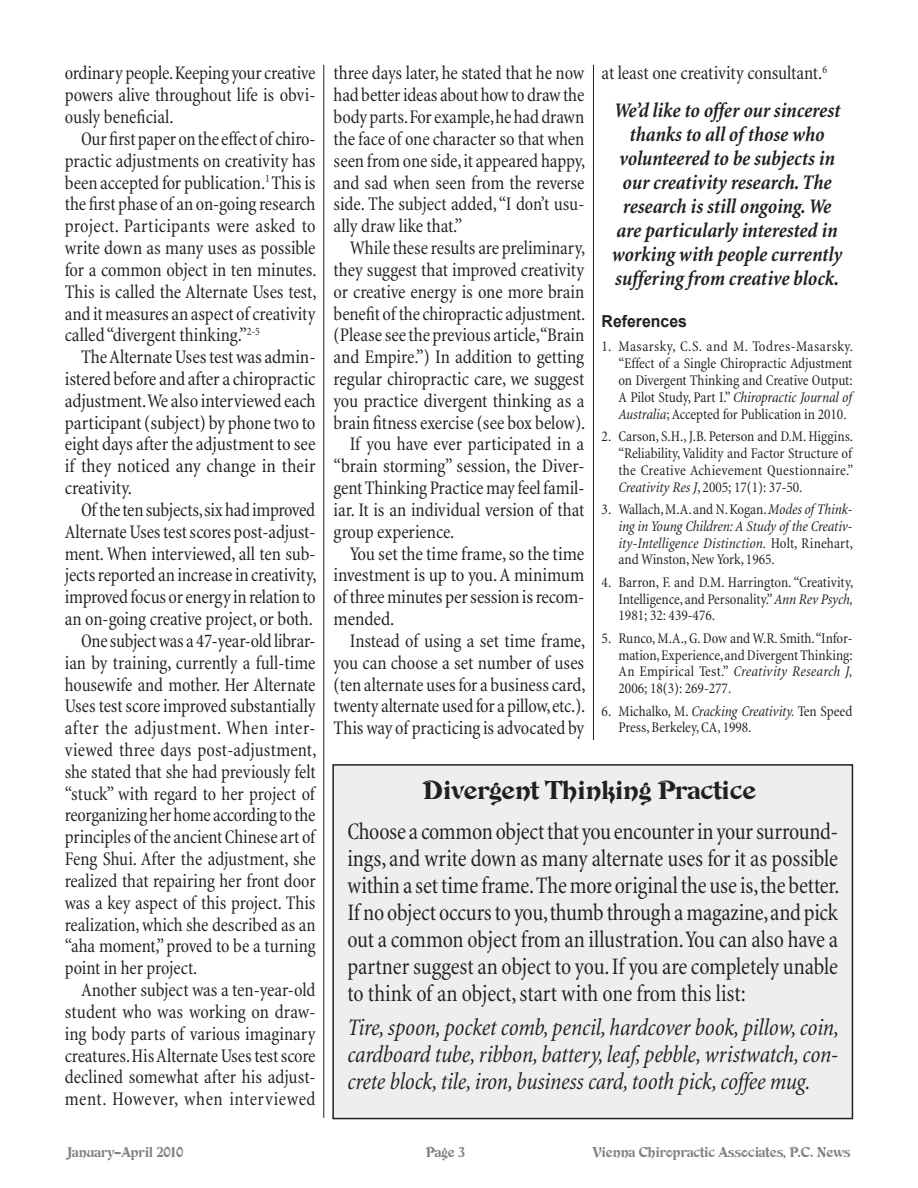
<style>
.page{position:relative;width:918px;height:1188px;background:#fff}
.page>*{position:absolute;margin:0;border:0;box-sizing:border-box;transform-origin:0 0}
.Body_Text{font:27px "De Vinne Orn D";color:#231f20}
.Body_Text-2{font:condensed 24px/27px "Minion";letter-spacing:-.005em;color:#231f20;text-align:justify;scale:.96 1}
.Body_Text-3{font:italic condensed 24px/27px "Minion";letter-spacing:-.01em;color:#231f20;text-align:justify}
.Body_Text-4{font:italic 700 condensed 21px/24px "Minion";letter-spacing:-.005em;color:#231f20;text-align:center}
.Body_Text-5{font:condensed 19.5px/21.9px "Minion";letter-spacing:-.005em;color:#231f20;text-align:justify}
.Subhead_3{font:700 16.5px "Arial";color:#231f20;scale:.96 1}
.References{font:condensed 15px/16.8px "Minion";color:#231f20;text-align:justify}
.References-2{font:italic condensed 15px/16.8px "Minion";color:#231f20;text-align:justify}
.t1{font:15px "De Vinne Orn D";color:#808285;scale:.9 1}
.s1{font-style:italic}
.s2{font-style:normal}
</style>
<div class="page">
<hr style="left:324px;top:65px;width:1px;height:1053px;background:#231f20">
<hr style="left:593px;top:65px;width:1px;height:1053px;background:#231f20">
<div style="left:575px;top:740px;width:45px;height:29px;background:#fff"></div>
<div style="left:333px;top:765px;width:519px;height:354px;background:#eeeeef"></div>
<div style="left:332px;top:764px;width:521px;height:355px;border:2px solid #231f20"></div>
<p class="Body_Text-5" style="left:65px;top:63px;width:252px">ordinary people. Keeping your creative powers alive throughout life is obvi&shy;ously beneficial.</p>
<p class="Body_Text-5" style="left:65px;top:128px;width:253px;text-indent:16px">Our first paper on the effect of chiro&shy;practic adjustments on creativity has been accepted for publication.<sup>1</sup> This is the first phase of an on-going research project. Participants were asked to write down as many uses as possible for a common object in ten minutes.<br>This is called the Alternate Uses test, and it measures an aspect of creativity called “divergent thinking.”<sup>2-5</sup></p>
<p class="Body_Text-5" style="left:65px;top:347px;width:252px;text-indent:16px">The Alternate Uses test was admin&shy;istered before and after a chiropractic adjustment. We also interviewed each participant (subject) by phone two to eight days after the adjustment to see if they noticed any change in their creativity.</p>
<p class="Body_Text-5" style="left:65px;top:499px;width:253px;text-indent:16px">Of the ten subjects, six had improved Alternate Uses test scores post-adjust&shy;ment. When interviewed, all ten sub&shy;jects reported an increase in creativity, improved focus or energy in relation to an on-going creative project, or both.</p>
<p class="Body_Text-5" style="left:65px;top:630px;width:253px;text-indent:16px">One subject was a 47-year-old librar&shy;ian by training, currently a full-time housewife and mother. Her Alternate Uses test score improved substantially after the adjustment. When inter&shy;viewed three days post-adjustment, she stated that she had previously felt “stuck” with regard to her project of reorganizing her home according to the principles of the ancient Chinese art of Feng Shui. After the adjustment, she realized that repairing her front door was a key aspect of this project. This realization, which she described as an “aha moment,” proved to be a turning point in her project.</p>
<p class="Body_Text-5" style="left:65px;top:980px;width:252px;text-indent:16px">Another subject was a ten-year-old student who was working on draw&shy;ing body parts of various imaginary creatures. His Alternate Uses test score declined somewhat after his adjust&shy;ment. However, when interviewed</p>
<p class="Body_Text-5" style="left:334px;top:63px;width:253px">three days later, he stated that he now had better ideas about how to draw the body parts. For example, he had drawn the face of one character so that when seen from one side, it appeared happy, and sad when seen from the reverse side. The subject added, “I don’t usu&shy;ally draw like that.”</p>
<p class="Body_Text-5" style="left:334px;top:237px;width:253px;text-indent:16px">While these results are preliminary, they suggest that improved creativity or creative energy is one more brain benefit of the chiropractic adjustment. (Please see the previous article, “Brain and Empire.”) In addition to getting regular chiropractic care, we suggest you practice divergent thinking as a brain fitness exercise (see box below).</p>
<p class="Body_Text-5" style="left:334px;top:434px;width:252px;text-indent:16px">If you have ever participated in a “brain storming” session, the Diver&shy;gent Thinking Practice may feel famil&shy;iar. It is an individual version of that group experience.</p>
<p class="Body_Text-5" style="left:334px;top:543px;width:252px;text-indent:16px">You set the time frame, so the time investment is up to you. A minimum of three minutes per session is recom&shy;mended.</p>
<p class="Body_Text-5" style="left:334px;top:630px;width:253px;text-indent:16px">Instead of using a set time frame, you can choose a set number of uses (ten alternate uses for a business card, twenty alternate used for a pillow, etc.).<br>This way of practicing is advocated by</p>
<p class="Body_Text-5" style="left:602px;top:63px;width:227px">at least one creativity consultant.<sup>6</sup></p>
<p class="Body_Text-4" style="left:612px;top:99px;width:232px">We’d like to offer our sincerest thanks to all of those who volunteered to be subjects in our creativity research. The research is still ongoing. We are particularly interested in working with people currently suffering from creative block.</p>
<p class="Subhead_3" style="left:602px;top:311px;width:90px">References</p>
<p class="References" style="left:619px;top:338px;width:236px;text-indent:-17px">1. Masarsky, C.S. and M. Todres-Masarsky. “Effect of a Single Chiropractic Adjustment on Divergent Thinking and Creative Output:<br>A Pilot Study, Part I.” <span class="s1">Chiropractic Journal of Australia</span>; Accepted for Publication in 2010.</p>
<p class="References" style="left:619px;top:428px;width:237px;text-indent:-17px">2. Carson, S.H., J.B. Peterson and D.M. Higgins. “Reliability, Validity and Factor Structure of the Creative Achievement Questionnaire.” <span class="s1">Creativity Res J</span>, 2005; 17(1): 37-50.</p>
<p class="References-2" style="left:619px;top:501px;width:236px;text-indent:-17px"><span class="s2">3. Wallach, M.A. and N. Kogan.</span> Modes of Think&shy;ing in Young Children: A Study of the Creativ&shy;ity-Intelligence Distinction. <span class="s2">Holt, Rinehart, and Winston, New York, 1965.</span></p>
<p class="References" style="left:619px;top:574px;width:236px;text-indent:-17px">4. Barron, F. and D.M. Harrington. “Creativity, Intelligence, and Personality.” <span class="s1">Ann Rev Psych, </span>1981; 32: 439-476.</p>
<p class="References" style="left:619px;top:630px;width:236px;text-indent:-17px">5. Runco, M.A., G. Dow and W.R. Smith. “Infor&shy;mation, Experience, and Divergent Thinking:<br>An Empirical Test.” <span class="s1">Creativity Research J, </span>2006; 18(3): 269-277.</p>
<p class="References" style="left:619px;top:703px;width:235px;text-indent:-17px">6. Michalko, M. <span class="s1">Cracking Creativity.</span> Ten Speed<br>Press, Berkeley, CA, 1998.</p>
<p class="Body_Text" style="left:423px;top:774px;width:335px">Divergent Thinking Practice</p>
<p class="Body_Text-2" style="left:347px;top:819px;width:514px">Choose a common object that you encounter in your surround&shy;ings, and write down as many alternate uses for it as possible within a set time frame. The more original the use is, the better.<br>If no object occurs to you, thumb through a magazine, and pick out a common object from an illustration. You can also have a partner suggest an object to you. If you are completely unable to think of an object, start with one from this list:</p>
<p class="Body_Text-3" style="left:347px;top:1015px;width:493px">Tire, spoon, pocket comb, pencil, hardcover book, pillow, coin, cardboard tube, ribbon, battery, leaf, pebble, wristwatch, con&shy;crete block, tile, iron, business card, tooth pick, coffee mug.</p>
<p class="t1" style="left:68px;top:1143px;width:130px">January–April 2010</p>
<p class="t1" style="left:426px;top:1143px;width:45px">Page 3</p>
<p class="t1" style="left:593px;top:1143px;width:288px">Vienna Chiropractic Associates, P.C. News</p>
</div>
